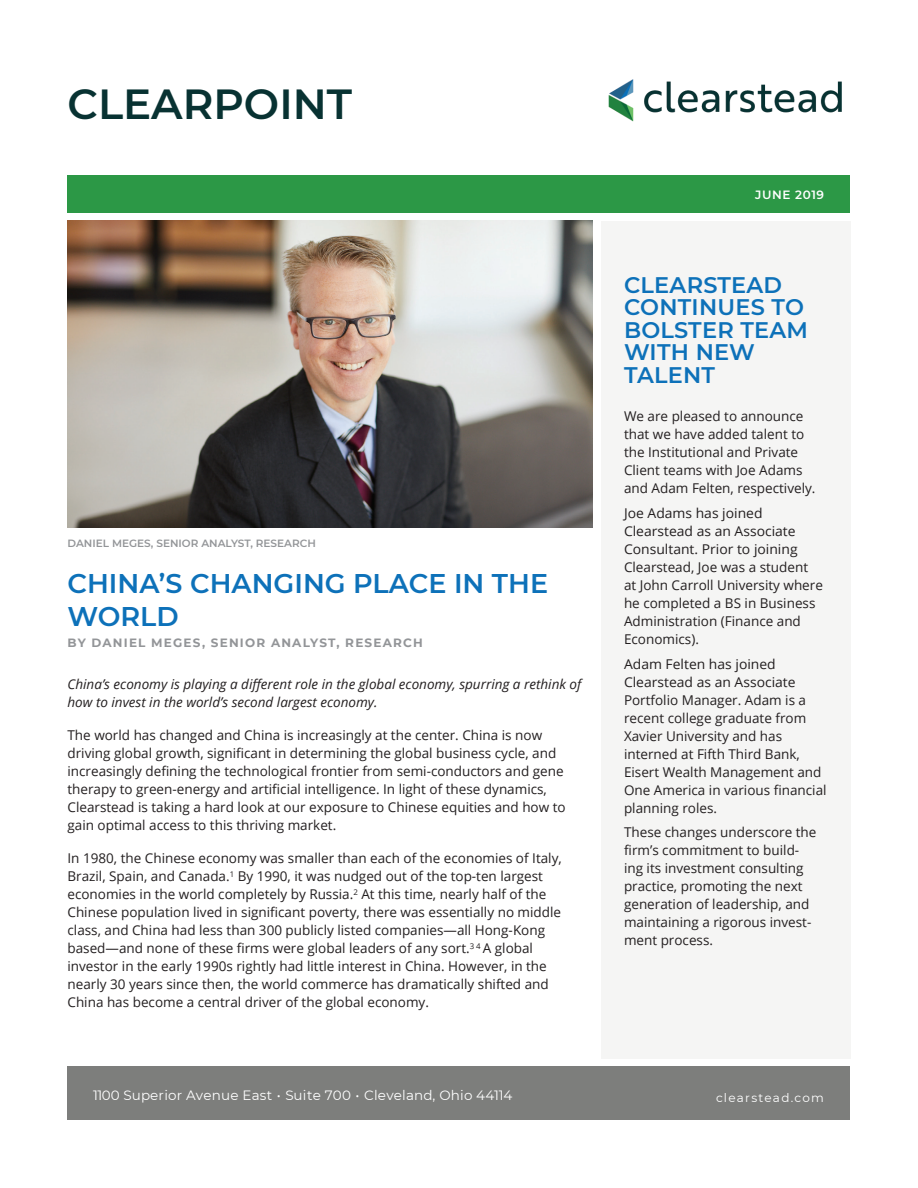
<style>
.page{position:relative;width:918px;height:1188px;background:#fff}
.page>*{position:absolute;margin:0;border:0;box-sizing:border-box;transform-origin:0 0}
.t1{font:600 42px "Montserrat";color:#083232}
.t2{font:600 27px/32.4px "Montserrat";color:#0d71b9}
.t3{font:600 22.5px/22.5px "Montserrat";letter-spacing:.01em;color:#0d71b9}
.t4{font:13.5px/18px "Open Sans";color:#231f20}
.t5{font:italic 13.5px/18px "Open Sans";color:#231f20}
.t6{font:13.5px "Montserrat";letter-spacing:.015em;color:#fff}
.t7{font:700 12px "Montserrat";letter-spacing:.1em;color:#939598}
.t8{font:12px "Montserrat";letter-spacing:.105em;color:#fff}
.t9{font:600 12px "Montserrat";letter-spacing:.05em;color:#fff}
.t10{font:600 10.5px "Montserrat";color:#939598}
</style>
<div class="page">
<div style="left:68px;top:175px;width:782px;height:38px;background:#2c9846"></div>
<div style="left:601px;top:221px;width:249px;height:837px;background:#f5f5f4"></div>
<div style="left:68px;top:1066px;width:782px;height:54px;background:#7d7e7c"></div>
<img style="left:608px;top:79px;width:234px;height:43px">
<img style="left:68px;top:221px;width:524px;height:306px">
<h1 class="t1" style="left:68px;top:75px;width:286px">CLEARPOINT</h1>
<p class="t10" style="left:68px;top:536px;width:250px">DANIEL MEGES, SENIOR ANALYST, RESEARCH</p>
<h2 class="t2" style="left:68px;top:566px;width:482px">CHINA’S CHANGING PLACE IN THE<br>WORLD</h2>
<p class="t7" style="left:68px;top:634px;width:357px">BY DANIEL MEGES, SENIOR ANALYST, RESEARCH</p>
<p class="t5" style="left:68px;top:675px;width:515px">China’s economy is playing a different role in the global economy, spurring a rethink of how to invest in the world’s second largest economy.</p>
<p class="t4" style="left:68px;top:726px;width:500px">The world has changed and China is increasingly at the center. China is now driving global growth, significant in determining the global business cycle, and increasingly defining the technological frontier from semi-conductors and gene therapy to green-energy and artificial intelligence. In light of these dynamics, Clearstead is taking a hard look at our exposure to Chinese equities and how to gain optimal access to this thriving market.</p>
<p class="t4" style="left:67px;top:849px;width:496px">In 1980, the Chinese economy was smaller than each of the economies of Italy, Brazil, Spain, and Canada.<sup>1</sup> By 1990, it was nudged out of the top-ten largest economies in the world completely by Russia.<sup>2</sup> At this time, nearly half of the Chinese population lived in significant poverty, there was essentially no middle class, and China had less than 300 publicly listed companies—all Hong-Kong based—and none of these firms were global leaders of any sort.<sup>3</sup> <sup>4</sup> A global investor in the early 1990s rightly had little interest in China. However, in the nearly 30 years since then, the world commerce has dramatically shifted and China has become a central driver of the global economy.</p>
<p class="t9" style="left:755px;top:186px;width:70px">JUNE 2019</p>
<h3 class="t3" style="left:624px;top:273px;width:186px">CLEARSTEAD<br>CONTINUES TO<br>BOLSTER TEAM<br>WITH NEW<br>TALENT</h3>
<p class="t4" style="left:624px;top:407px;width:193px">We are pleased to announce that we have added talent to the Institutional and Private<br>Client teams with Joe Adams and Adam Felten, respectively.</p>
<p class="t4" style="left:624px;top:504px;width:200px">Joe Adams has joined<br>Clearstead as an Associate<br>Consultant. Prior to joining<br>Clearstead, Joe was a student at John Carroll University where he completed a BS in Business<br>Administration (Finance and<br>Economics).</p>
<p class="t4" style="left:624px;top:654px;width:204px">Adam Felten has joined<br>Clearstead as an Associate<br>Portfolio Manager. Adam is a recent college graduate from<br>Xavier University and has interned at Fifth Third Bank,<br>Eisert Wealth Management and<br>One America in various financial planning roles.</p>
<p class="t4" style="left:624px;top:823px;width:194px">These changes underscore the firm’s commitment to build&shy;ing its investment consulting practice, promoting the next generation of leadership, and maintaining a rigorous invest&shy;ment process.</p>
<p class="t6" style="left:93px;top:1086px;width:421px">1100 Superior Avenue East • Suite 700 • Cleveland, Ohio 44114</p>
<p class="t8" style="left:716px;top:1090px;width:110px">clearstead.com</p>
</div>
